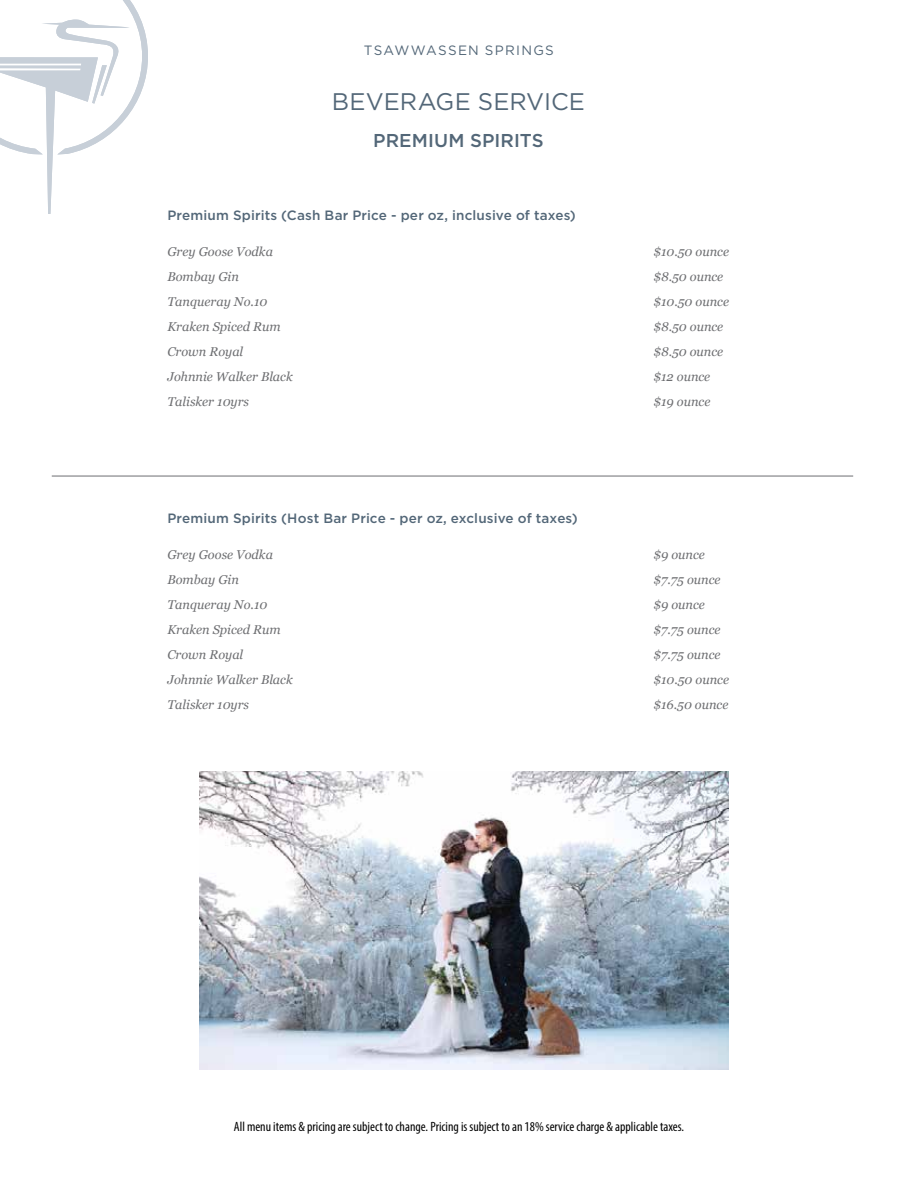
<style>
.page{position:relative;width:918px;height:1188px;background:#fff}
.page>*{position:absolute;margin:0;border:0;box-sizing:border-box;transform-origin:0 0}
.t1{font:24px "Gotham";color:#536778}
.t2{font:500 18.6px "Gotham";letter-spacing:.005em;color:#536778}
.t3{font:500 13.5px "Gotham";letter-spacing:.01em;color:#536778}
.t4{font:condensed 13.5px "Myriad Pro";color:#000}
.t5{font:13.5px "Gotham";letter-spacing:.09em;color:#536778}
.t6{font:italic 12.75px "Georgia";color:#6d6e71}
</style>
<div class="page">
<svg style="left:0;top:0;width:148px;height:214px"></svg>
<hr style="left:52px;top:476px;width:801px;height:1px;background:#6d6e71">
<img style="left:200px;top:771px;width:529px;height:298px">
<p class="t5" style="left:364px;top:42px;width:191px">TSAWWASSEN SPRINGS</p>
<h1 class="t1" style="left:332px;top:86px;width:254px">BEVERAGE SERVICE</h1>
<h2 class="t2" style="left:373px;top:128px;width:172px">PREMIUM SPIRITS</h2>
<p class="t3" style="left:167px;top:206px;width:410px">Premium Spirits (Cash Bar Price - per oz, inclusive of taxes)</p>
<p class="t6" style="left:167px;top:243px;width:107px">Grey Goose Vodka</p>
<p class="t6" style="left:653px;top:243px;width:77px">$10.50 ounce</p>
<p class="t6" style="left:167px;top:267px;width:73px">Bombay Gin</p>
<p class="t6" style="left:653px;top:267px;width:71px">$8.50 ounce</p>
<p class="t6" style="left:167px;top:292px;width:101px">Tanqueray No.10</p>
<p class="t6" style="left:653px;top:292px;width:77px">$10.50 ounce</p>
<p class="t6" style="left:167px;top:317px;width:115px">Kraken Spiced Rum</p>
<p class="t6" style="left:653px;top:317px;width:71px">$8.50 ounce</p>
<p class="t6" style="left:167px;top:342px;width:77px">Crown Royal</p>
<p class="t6" style="left:653px;top:342px;width:71px">$8.50 ounce</p>
<p class="t6" style="left:167px;top:367px;width:127px">Johnnie Walker Black</p>
<p class="t6" style="left:653px;top:367px;width:58px">$12 ounce</p>
<p class="t6" style="left:167px;top:392px;width:83px">Talisker 10yrs</p>
<p class="t6" style="left:653px;top:392px;width:59px">$19 ounce</p>
<p class="t3" style="left:167px;top:509px;width:412px">Premium Spirits (Host Bar Price - per oz, exclusive of taxes)</p>
<p class="t6" style="left:167px;top:545px;width:107px">Grey Goose Vodka</p>
<p class="t6" style="left:653px;top:545px;width:53px">$9 ounce</p>
<p class="t6" style="left:167px;top:570px;width:73px">Bombay Gin</p>
<p class="t6" style="left:653px;top:570px;width:69px">$7.75 ounce</p>
<p class="t6" style="left:167px;top:595px;width:101px">Tanqueray No.10</p>
<p class="t6" style="left:653px;top:595px;width:53px">$9 ounce</p>
<p class="t6" style="left:167px;top:620px;width:115px">Kraken Spiced Rum</p>
<p class="t6" style="left:653px;top:620px;width:69px">$7.75 ounce</p>
<p class="t6" style="left:167px;top:645px;width:77px">Crown Royal</p>
<p class="t6" style="left:653px;top:645px;width:69px">$7.75 ounce</p>
<p class="t6" style="left:167px;top:670px;width:127px">Johnnie Walker Black</p>
<p class="t6" style="left:653px;top:670px;width:77px">$10.50 ounce</p>
<p class="t6" style="left:167px;top:695px;width:83px">Talisker 10yrs</p>
<p class="t6" style="left:653px;top:695px;width:77px">$16.50 ounce</p>
<p class="t4" style="left:234px;top:1118px;width:452px">All menu items &amp; pricing are subject to change. Pricing is subject to an 18% service charge &amp; applicable taxes.</p>
</div>
